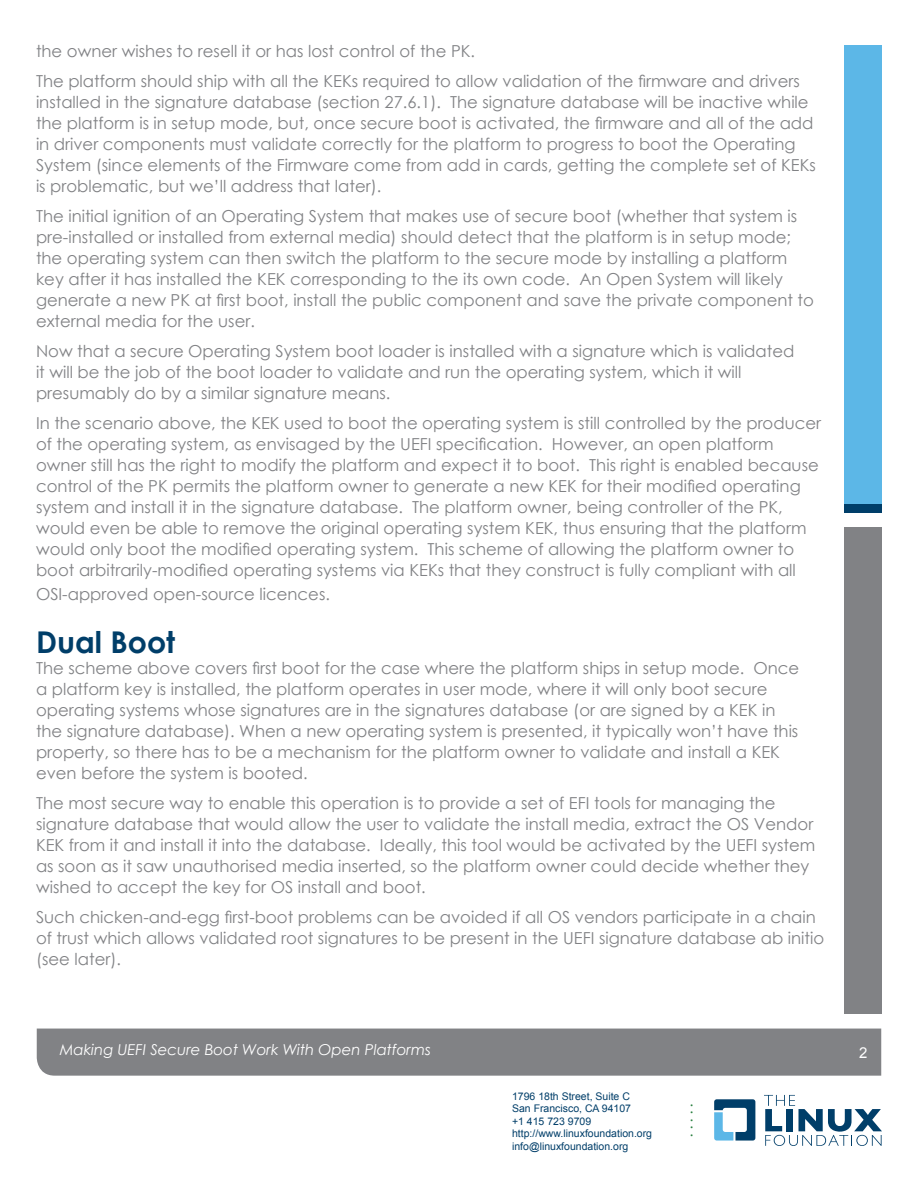
<style>
.page{position:relative;width:918px;height:1188px;background:#fff}
.page>*{position:absolute;margin:0;border:0;box-sizing:border-box;transform-origin:0 0}
.t1{font:700 30px "Century Gothic";color:#003e69}
.t2{font:16.5px/21px "Century Gothic";color:#818285}
.t3{font:italic 15px "Century Gothic";color:#fff}
.t4{font:15px "Century Gothic";color:#277f3e}
.t5{font:15px "Arial";color:#fff}
.t6{font:10.5px/12.6px "Arial";color:#003e69}
</style>
<div class="page">
<div style="left:37px;top:1029px;width:844px;height:47px;background:#818285"></div>
<svg style="left:714px;top:1099px;width:41px;height:42px"></svg>
<svg style="left:764px;top:1095px;width:118px;height:51px"></svg>
<div style="left:844px;top:45px;width:37px;height:459px;background:#5cb7e7"></div>
<div style="left:844px;top:504px;width:37px;height:9px;background:#003e69"></div>
<div style="left:844px;top:527px;width:37px;height:486px;background:#818285"></div>
<p class="t2" style="left:36px;top:36px;width:765px;line-height:30px">the owner wishes to resell it or has lost control of the PK.<br>The platform should ship with all the KEKs required to allow validation of the firmware and drivers</p>
<p class="t2" style="left:36px;top:92px;width:781px">installed in the signature database (section 27.6.1). The signature database will be inactive while the platform is in setup mode, but, once secure boot is activated, the firmware and all of the add in driver components must validate correctly for the platform to progress to boot the Operating System (since elements of the Firmware come from add in cards, getting the complete set of KEKs is problematic, but we’ll address that later).</p>
<p class="t2" style="left:36px;top:206px;width:780px">The initial ignition of an Operating System that makes use of secure boot (whether that system is pre-installed or installed from external media) should detect that the platform is in setup mode; the operating system can then switch the platform to the secure mode by installing a platform key after it has installed the KEK corresponding to the its own code. An Open System will likely generate a new PK at first boot, install the public component and save the private component to external media for the user.</p>
<p class="t2" style="left:36px;top:341px;width:760px">Now that a secure Operating System boot loader is installed with a signature which is validated it will be the job of the boot loader to validate and run the operating system, which it will presumably do by a similar signature means.</p>
<p class="t2" style="left:36px;top:413px;width:787px">In the scenario above, the KEK used to boot the operating system is still controlled by the producer of the operating system, as envisaged by the UEFI specification. However, an open platform owner still has the right to modify the platform and expect it to boot. This right is enabled because control of the PK permits the platform owner to generate a new KEK for their modified operating system and install it in the signature database. The platform owner, being controller of the PK, would even be able to remove the original operating system KEK, thus ensuring that the platform would only boot the modified operating system. This scheme of allowing the platform owner to boot arbitrarily-modified operating systems via KEKs that they construct is fully compliant with all</p>
<p class="t2" style="left:36px;top:584px;width:295px">OSI-approved open-source licences.</p>
<h1 class="t1" style="left:36px;top:619px;width:141px">Dual Boot</h1>
<p class="t2" style="left:36px;top:657px;width:765px">The scheme above covers first boot for the case where the platform ships in setup mode. Once a platform key is installed, the platform operates in user mode, where it will only boot secure operating systems whose signatures are in the signatures database (or are signed by a KEK in the signature database). When a new operating system is presented, it typically won’t have this property, so there has to be a mechanism for the platform owner to validate and install a KEK even before the system is booted.</p>
<p class="t2" style="left:36px;top:792px;width:781px">The most secure way to enable this operation is to provide a set of EFI tools for managing the signature database that would allow the user to validate the install media, extract the OS Vendor KEK from it and install it into the database. Ideally, this tool would be activated by the UEFI system as soon as it saw unauthorised media inserted, so the platform owner could decide whether they wished to accept the key for OS install and boot.</p>
<p class="t2" style="left:36px;top:906px;width:790px">Such chicken-and-egg first-boot problems can be avoided if all OS vendors participate in a chain of trust which allows validated root signatures to be present in the UEFI signature database ab initio (see later).</p>
<p class="t3" style="left:60px;top:1039px;width:373px">Making UEFI Secure Boot Work With Open Platforms</p>
<p class="t5" style="left:859px;top:1043px;width:10px">2</p>
<p class="t6" style="left:512px;top:1090px;width:142px">1796 18th Street, Suite C<br>San Francisco, CA 94107<br>+1 415 723 9709 http://www.linuxfoundation.org info@linuxfoundation.org</p>
<p class="t4" style="left:689px;top:1090px;width:6px">.</p>
<p class="t4" style="left:689px;top:1097px;width:6px">.</p>
<p class="t4" style="left:689px;top:1105px;width:6px">.</p>
<p class="t4" style="left:689px;top:1112px;width:6px">.</p>
<p class="t4" style="left:689px;top:1120px;width:6px">.</p>
</div>
